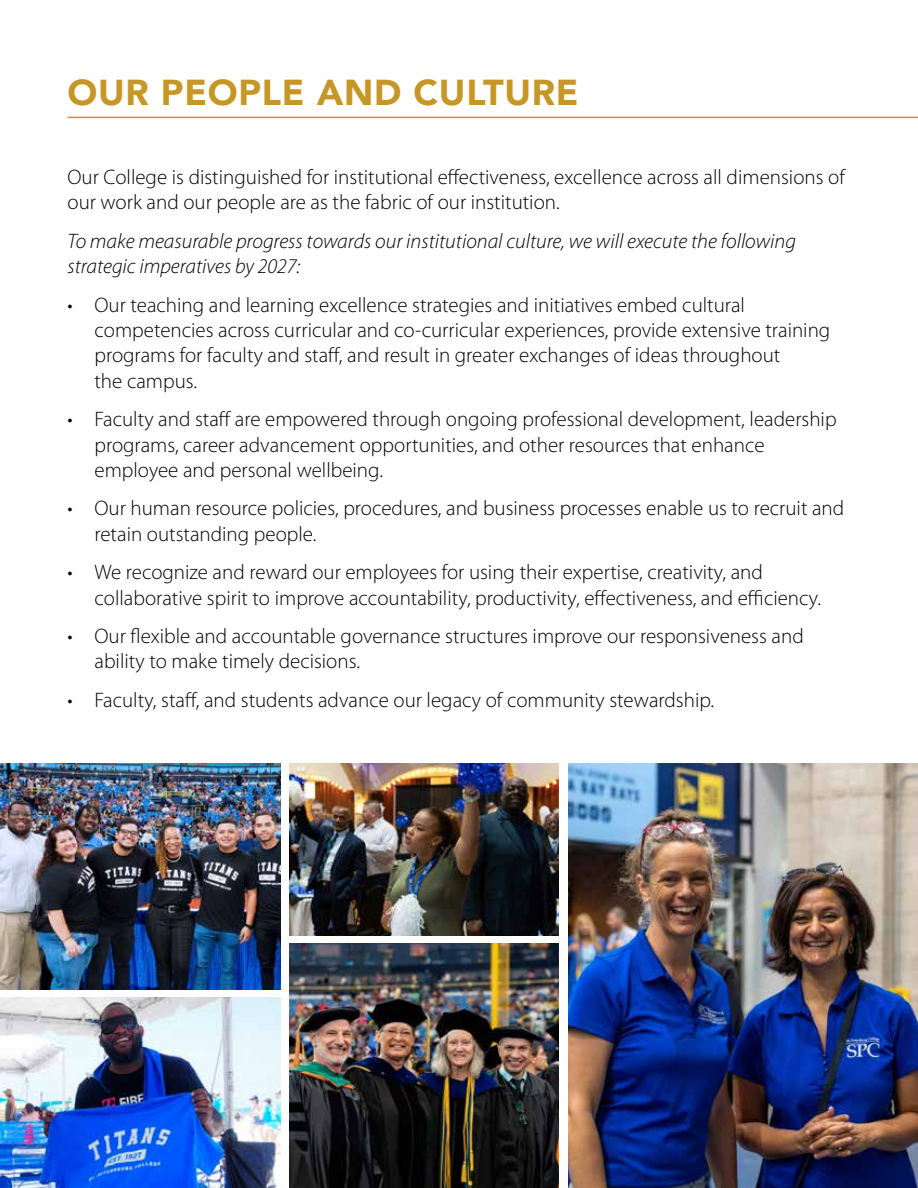
<style>
.page{position:relative;width:918px;height:1188px;background:#fff}
.page>*{position:absolute;margin:0;border:0;box-sizing:border-box;transform-origin:0 0}
.t1{font:900 36px "Avenir";letter-spacing:.02em;color:#c69727}
.t2{font:300 21px/25.2px "Myriad Pro";color:#000}
.t3{font:italic 300 21px/25.2px "Myriad Pro";color:#000}
</style>
<div class="page">
<hr style="left:68px;top:117px;width:850px;height:1px;background:#c69727">
<img style="left:568px;top:764px;width:350px;height:424px">
<img style="left:290px;top:944px;width:269px;height:244px">
<img style="left:290px;top:764px;width:269px;height:171px">
<img style="left:0;top:998px;width:281px;height:190px">
<img style="left:0;top:764px;width:281px;height:225px">
<h1 class="t1" style="left:68px;top:62px;width:513px">OUR PEOPLE AND CULTURE</h1>
<p class="t2" style="left:68px;top:164px;width:779px">Our College is distinguished for institutional effectiveness, excellence across all dimensions of our work and our people are as the fabric of our institution.</p>
<p class="t3" style="left:68px;top:228px;width:730px">To make measurable progress towards our institutional culture, we will execute the following strategic imperatives by 2027:</p>
<p class="t2" style="left:95px;top:292px;width:737px;text-indent:-27px">• Our teaching and learning excellence strategies and initiatives embed cultural competencies across curricular and co-curricular experiences, provide extensive training programs for faculty and staff, and result in greater exchanges of ideas throughout<br>the campus.</p>
<p class="t2" style="left:95px;top:407px;width:744px;text-indent:-27px">• Faculty and staff are empowered through ongoing professional development, leadership programs, career advancement opportunities, and other resources that enhance employee and personal wellbeing.</p>
<p class="t2" style="left:95px;top:496px;width:751px;text-indent:-27px">• Our human resource policies, procedures, and business processes enable us to recruit and retain outstanding people.</p>
<p class="t2" style="left:95px;top:560px;width:728px;text-indent:-27px">• We recognize and reward our employees for using their expertise, creativity, and collaborative spirit to improve accountability, productivity, effectiveness, and efficiency.</p>
<p class="t2" style="left:95px;top:623px;width:711px;text-indent:-27px">• Our flexible and accountable governance structures improve our responsiveness and ability to make timely decisions.</p>
<p class="t2" style="left:68px;top:687px;width:648px">• Faculty, staff, and students advance our legacy of community stewardship.</p>
</div>
